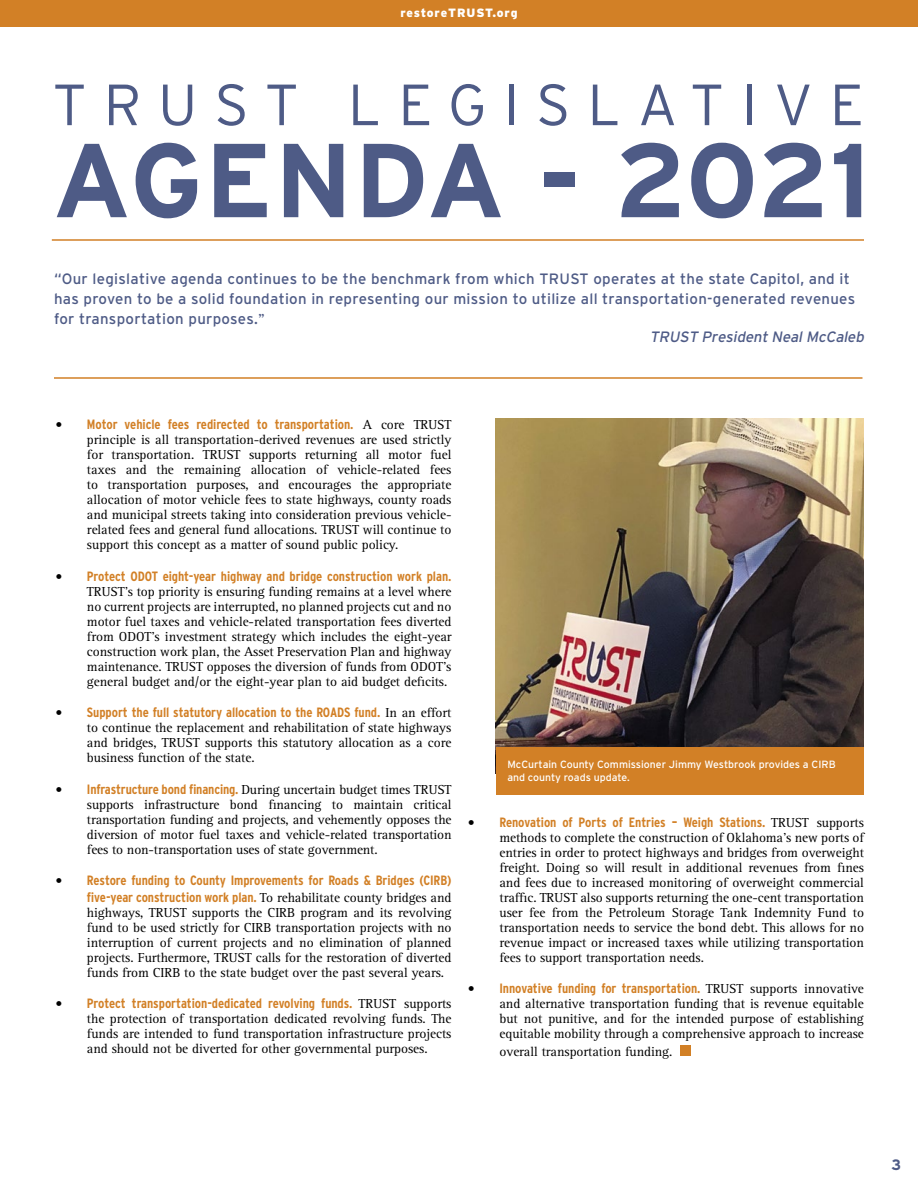
<style>
.page{position:relative;width:918px;height:1188px;background:#fff}
.page>*{position:absolute;margin:0;border:0;box-sizing:border-box;transform-origin:0 0}
.t1{font:700 104.85px "Interstate";color:#4e5b86}
.t2{font:300 57.9px "Interstate";letter-spacing:.295em;color:#4e5b86}
.t3{font:15px/20.2px "Interstate";letter-spacing:.02em;color:#4e5b86}
.t4{font:italic 15px "Interstate";color:#4e5b86}
.t5{font:700 15px "Interstate";color:#4e5b86}
.t6{font:13.5px/15px "Rotis Serif";letter-spacing:-.005em;color:#000;text-align:justify}
.t7{font:700 condensed 13.5px/16.5px "Interstate";letter-spacing:-.005em;color:#d28026;text-align:right}
.t8{font:900 12px "Interstate";letter-spacing:.065em;color:#fff}
.t9{font:10.5px/12.8px "Interstate";color:#fff}
.s1{font-family:"Rotis Serif";font-weight:700}
.s2{font-family:"Rotis Serif";font-weight:400;font-stretch:normal;color:#000}
.s3{font-family:"Interstate";font-weight:700;font-stretch:condensed;color:#d28026}
</style>
<div class="page">
<div style="left:0;top:0;width:918px;height:27px;background:#d28026"></div>
<img style="left:496px;top:418px;width:368px;height:329px">
<div style="left:496px;top:747px;width:368px;height:48px;background:#d28026"></div>
<hr style="left:52px;top:239px;width:812px;height:2px;background:#d28026">
<div style="left:680px;top:1045px;width:11px;height:11px;background:#d28026"></div>
<hr style="left:54px;top:377px;width:808px;height:2px;background:#d28026">
<p class="t8" style="left:400px;top:6px;width:119px">restoreTRUST.org</p>
<h2 class="t2" style="left:52px;top:72px;width:813px">TRUST LEGISLATIVE</h2>
<h1 class="t1" style="left:52px;top:122px;width:819px">AGENDA - 2021</h1>
<p class="t3" style="left:54px;top:268px;width:803px">“Our legislative agenda continues to be the benchmark from which TRUST operates at the state Capitol, and it has proven to be a solid foundation in representing our mission to utilize all transportation-generated revenues for transportation purposes.<span class="s1">”</span></p>
<p class="t4" style="left:650px;top:328px;width:218px">TRUST President NealMcCaleb</p>
<p class="t7" style="left:56px;top:416px;width:397px"><span class="s2">•</span> Motor vehicle fees redirected to transportation. <span class="s2">A core TRUST</span></p>
<p class="t6" style="left:87px;top:433px;width:366px">principle is all transportation-derived revenues are used strictly for transportation. TRUST supports returning all motor fuel taxes and the remaining allocation of vehicle-related fees to transportation purposes, and encourages the appropriate allocation of motor vehicle fees to state highways, county roads and municipal streets taking into consideration previous vehicle&shy;related fees and general fund allocations. TRUST will continue to support this concept as a matter of sound public policy.</p>
<p class="t7" style="left:56px;top:568px;width:397px"><span class="s2">•</span> Protect ODOT eight-year highway and bridge construction work plan.</p>
<p class="t6" style="left:87px;top:584px;width:366px">TRUST’s top priority is ensuring funding remains at a level where no current projects are interrupted, no planned projects cut and no motor fuel taxes and vehicle-related transportation fees diverted from ODOT’s investment strategy which includes the eight-year construction work plan, the Asset Preservation Plan and highway maintenance. TRUST opposes the diversion of funds from ODOT’s general budget and/or the eight-year plan to aid budget deficits.</p>
<p class="t7" style="left:56px;top:704px;width:397px"><span class="s2">•</span> Support the full statutory allocation to the ROADS fund. <span class="s2">In an effort</span></p>
<p class="t6" style="left:87px;top:721px;width:366px">to continue the replacement and rehabilitation of state highways and bridges, TRUST supports this statutory allocation as a core business function of the state.</p>
<p class="t6" style="left:87px;top:782px;width:366px;text-indent:-31px">• <span class="s3">Infrastructure bond financing.</span> During uncertain budget times TRUST supports infrastructure bond financing to maintain critical transportation funding and projects, and vehemently opposes the diversion of motor fuel taxes and vehicle-related transportation fees to non-transportation uses of state government.</p>
<p class="t7" style="left:56px;top:872px;width:398px"><span class="s2">•</span> Restore funding to County Improvements for Roads &amp; Bridges (CIRB) five-year construction work plan. <span class="s2">To rehabilitate county bridges and</span></p>
<p class="t6" style="left:87px;top:905px;width:366px">highways, TRUST supports the CIRB program and its revolving fund to be used strictly for CIRB transportation projects with no interruption of current projects and no elimination of planned projects. Furthermore, TRUST calls for the restoration of diverted funds from CIRB to the state budget over the past several years.</p>
<p class="t7" style="left:56px;top:995px;width:397px"><span class="s2">•</span> Protect transportation-dedicated revolving funds. <span class="s2">TRUST supports</span></p>
<p class="t6" style="left:87px;top:1012px;width:366px">the protection of transportation dedicated revolving funds. The funds are intended to fund transportation infrastructure projects and should not be diverted for other governmental purposes.</p>
<p class="t9" style="left:507px;top:758px;width:330px">McCurtain County Commissioner Jimmy Westbrook provides a CIRB and county roads update.</p>
<p class="t7" style="left:468px;top:814px;width:397px"><span class="s2">•</span> Renovation of Ports of Entries – Weigh Stations. <span class="s2">TRUST supports</span></p>
<p class="t6" style="left:499px;top:830px;width:366px">methods to complete the construction of Oklahoma’s new ports of entries in order to protect highways and bridges from overweight freight. Doing so will result in additional revenues from fines and fees due to increased monitoring of overweight commercial traffic. TRUST also supports returning the one-cent transportation user fee from the Petroleum Storage Tank Indemnity Fund to transportation needs to service the bond debt. This allows for no revenue impact or increased taxes while utilizing transportation fees to support transportation needs.</p>
<p class="t7" style="left:468px;top:980px;width:397px"><span class="s2">•</span> Innovative funding for transportation. <span class="s2">TRUST supports innovative</span></p>
<p class="t6" style="left:499px;top:997px;width:366px">and alternative transportation funding that is revenue equitable but not punitive, and for the intended purpose of establishing equitable mobility through a comprehensive approach to increase</p>
<p class="t6" style="left:499px;top:1044px;width:174px">overall transportation funding.</p>
<p class="t5" style="left:891px;top:1156px;width:11px">3</p>
</div>
